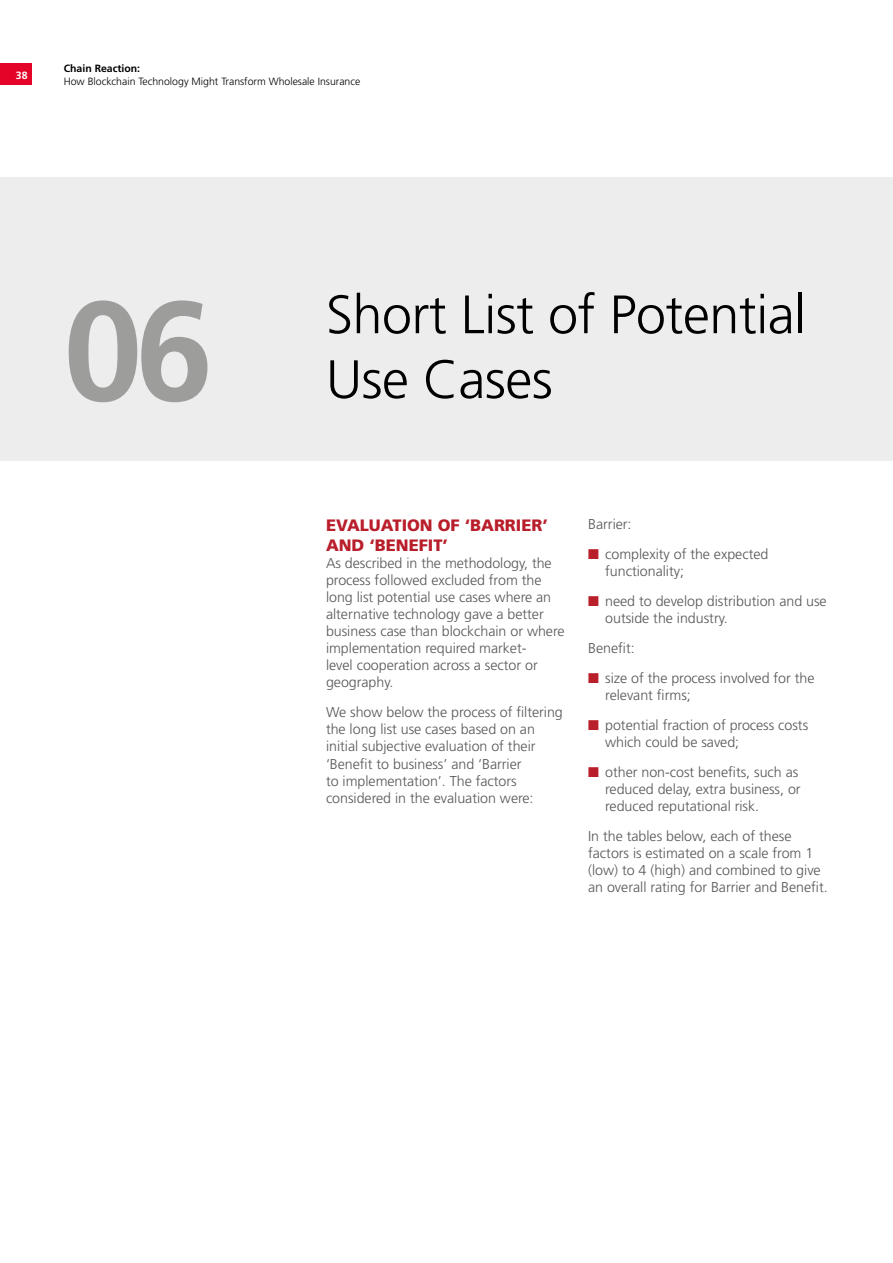
<style>
.page{position:relative;width:893px;height:1263px;background:#fff}
.page>*{position:absolute;margin:0;border:0;box-sizing:border-box;transform-origin:0 0}
.t1{font:700 141px "Frutiger";color:#9d9d9c}
.t2{font:300 54px "Frutiger";letter-spacing:-.01em;color:#000}
.t3{font:900 16.5px/19.8px "Frutiger";color:#b91e2b}
.t4{font:300 14.25px/17.1px "Frutiger";color:#575756}
.t5{font:300 10.5px "Frutiger";color:#000}
.t6{font:700 10.5px "Frutiger";color:#000}
.t7{font:700 10.5px "Frutiger";color:#fff}
.s1{color:#b91e2b}
</style>
<div class="page">
<div style="left:0;top:64px;width:32px;height:21px;background:#e40428"></div>
<div style="left:0;top:177px;width:893px;height:284px;background:#ededed"></div>
<p class="t7" style="left:16px;top:69px;width:13px">38</p>
<p class="t6" style="left:64px;top:62px;width:78px">Chain Reaction:</p>
<p class="t5" style="left:64px;top:75px;width:298px">How Blockchain Technology Might Transform Wholesale Insurance</p>
<h1 class="t1" style="left:64px;top:269px;width:151px">06</h1>
<h2 class="t2" style="left:326px;top:284px;width:482px">Short List of Potential</h2>
<h2 class="t2" style="left:326px;top:349px;width:228px">Use Cases</h2>
<p class="t3" style="left:326px;top:515px;width:223px">EVALUATION OF ‘BARRIER’<br>AND ‘BENEFIT’</p>
<p class="t4" style="left:326px;top:554px;width:240px">As described in the methodology, the process followed excluded from the long list potential use cases where an alternative technology gave a better business case than blockchain or where implementation required market-<br>level cooperation across a sector or geography.</p>
<p class="t4" style="left:326px;top:704px;width:238px">We show below the process of filtering the long list use cases based on an initial subjective evaluation of their ‘Benefit to business’ and ‘Barrier<br>to implementation’. The factors considered in the evaluation were:</p>
<p class="t4" style="left:588px;top:516px;width:45px">Barrier:</p>
<p class="t4" style="left:605px;top:545px;width:165px;text-indent:-17px"><span class="s1">■</span> complexity of the expected functionality;</p>
<p class="t4" style="left:605px;top:592px;width:223px;text-indent:-17px"><span class="s1">■</span> need to develop distribution and use outside the industry.</p>
<p class="t4" style="left:588px;top:639px;width:48px">Benefit:</p>
<p class="t4" style="left:605px;top:669px;width:211px;text-indent:-17px"><span class="s1">■</span> size of the process involved for the relevant firms;</p>
<p class="t4" style="left:605px;top:716px;width:205px;text-indent:-17px"><span class="s1">■</span> potential fraction of process costs which could be saved;</p>
<p class="t4" style="left:605px;top:763px;width:197px;text-indent:-17px"><span class="s1">■</span> other non-cost benefits, such as reduced delay, extra business, or reduced reputational risk.</p>
<p class="t4" style="left:588px;top:827px;width:241px">In the tables below, each of these factors is estimated on a scale from 1 (low) to 4 (high) and combined to give an overall rating for Barrier and Benefit.</p>
</div>
